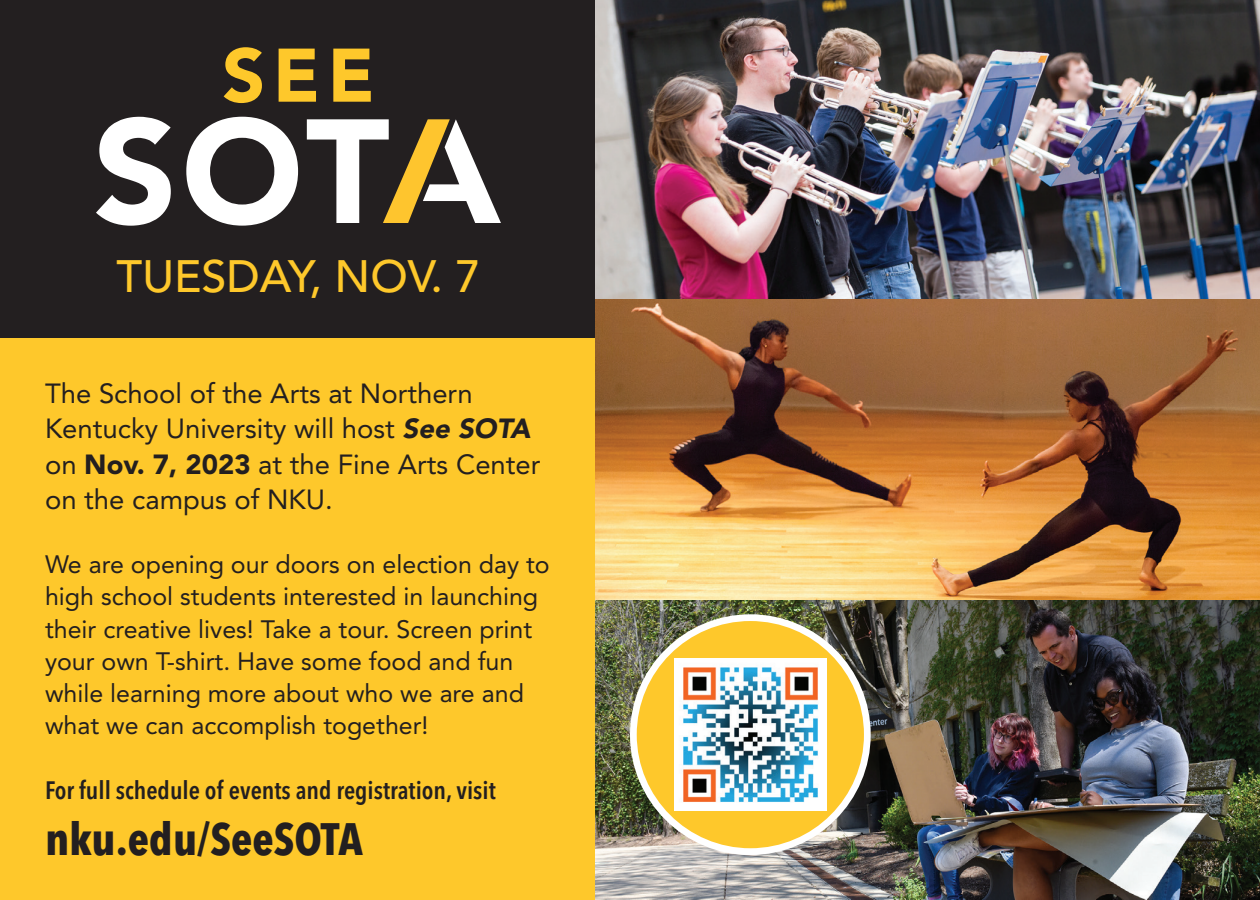
<style>
.page{position:relative;width:1260px;height:900px;background:#fff}
.page>*{position:absolute;margin:0;border:0;box-sizing:border-box;transform-origin:0 0}
.t1{font:900 75px "Avenir LT Std";color:#fec82b}
.t2{font:700 condensed 45px "Avenir Next LT Pro";color:#231f20}
.t3{font:500 45px "Avenir LT Std";color:#fec82b}
.t4{font:27.5px/35.2px "Avenir LT Std";color:#231f20}
.t5{font:25px/32.2px "Avenir LT Std";color:#231f20}
.t6{font:600 condensed 25px "Avenir Next LT Pro";color:#231f20}
.s1{font-weight:900;font-style:italic}
.s2{font-weight:900}
</style>
<div class="page">
<div style="left:0;top:337px;width:597px;height:563px;background:#fec82b"></div>
<div style="left:0;top:0;width:597px;height:337px;background:#231f20"></div>
<svg style="left:186px;top:117px;width:112px;height:109px"></svg>
<svg style="left:307px;top:119px;width:194px;height:104px"></svg>
<svg style="left:96px;top:117px;width:75px;height:109px"></svg>
<img style="left:596px;top:0;width:664px;height:900px">
<div style="left:633px;top:618px;width:234px;height:234px;background:#fec82b;border-radius:50%"></div>
<img style="left:674px;top:659px;width:152px;height:152px">
<div style="left:630px;top:614px;width:241px;height:241px;border:7px solid #fff;border-radius:50%"></div>
<h1 class="t1" style="left:222px;top:30px;width:154px">SEE</h1>
<h2 class="t3" style="left:117px;top:251px;width:365px">TUESDAY, NOV. 7</h2>
<p class="t4" style="left:45px;top:376px;width:497px">The School of the Arts at Northern<br>Kentucky University will host <span class="s1">See SOTA </span>on <span class="s2">Nov. 7, 2023</span> at the Fine Arts Center on the campus of NKU.</p>
<p class="t5" style="left:45px;top:549px;width:506px">We are opening our doors on election day to high school students interested in launching their creative lives! Take a tour. Screen print your own T-shirt. Have some food and fun while learning more about who we are and what we can accomplish together!</p>
<p class="t6" style="left:45px;top:775px;width:452px">For full schedule of events and registration, visit</p>
<h2 class="t2" style="left:45px;top:812px;width:320px">nku.edu/SeeSOTA</h2>
</div>
